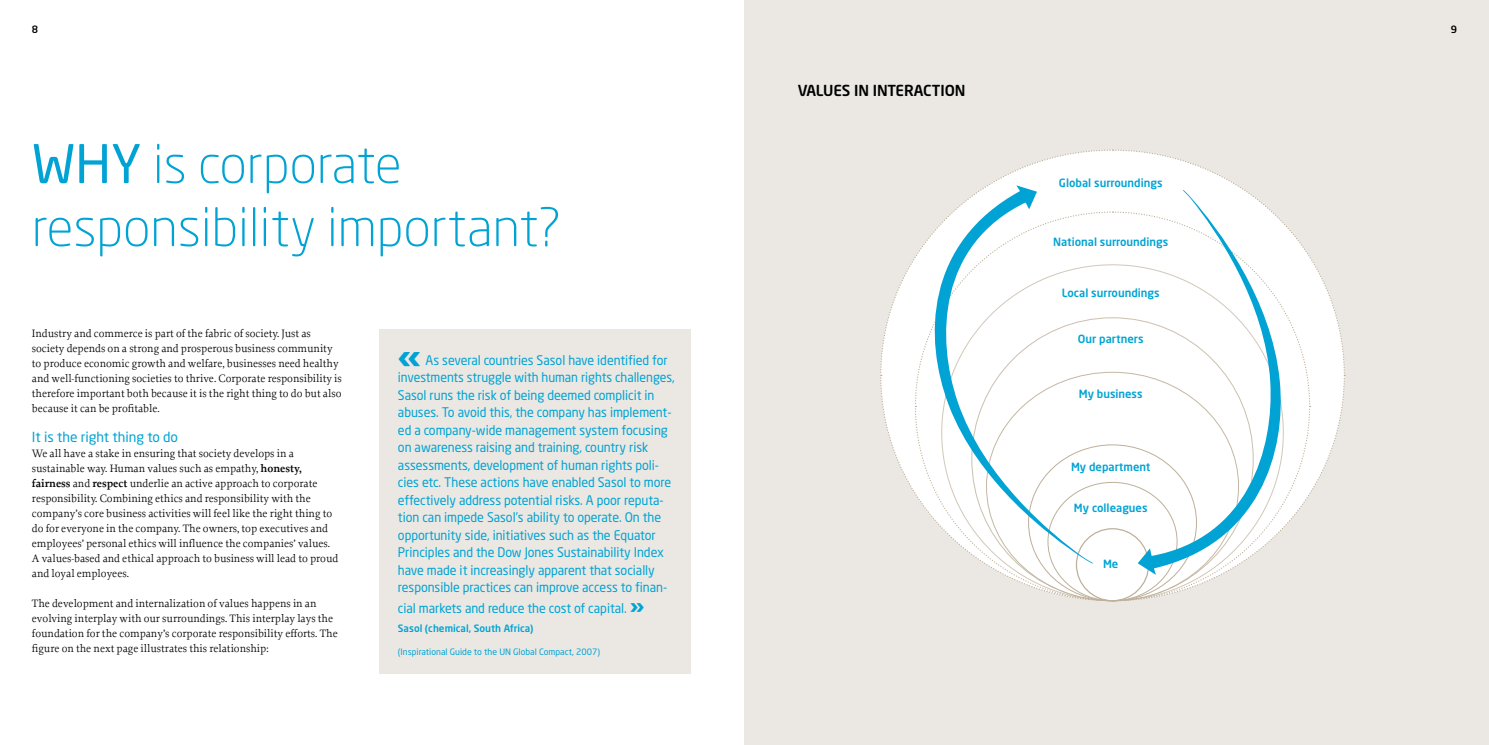
<style>
.page{position:relative;width:1489px;height:745px;background:#fff}
.page>*{position:absolute;margin:0;border:0;box-sizing:border-box;transform-origin:0 0}
.t1{font:300 52.5px/63px "Neo Sans";color:#00a3d4}
.t2{font:900 30.75px "Neo Sans";color:#00a3d4}
.t3{font:500 15px "Neo Sans";letter-spacing:-.005em;color:#000}
.t4{font:13.75px "Neo Sans";letter-spacing:-.005em;color:#00a3d4}
.t5{font:13.12px/17.5px "Neo Sans";letter-spacing:-.005em;color:#00a3d4;scale:.95 1}
.t6{font:11.25px/15px "Proforma";letter-spacing:-.005em;color:#000}
.t7{font:500 11.25px "Neo Sans";color:#00a3d4}
.t8{font:500 10px "Neo Sans";color:#00a3d4}
.t9{font:500 10px "Neo Sans";color:#000}
.t10{font:8.75px "Neo Sans";color:#00a3d4}
.s1{font-weight:400}
.s2{font-weight:600}
.s3{font-weight:900;font-size:18.88px}
</style>
<div class="page">
<div style="left:744px;top:0;width:744px;height:744px;background:#ebe8e3"></div>
<div style="left:379px;top:329px;width:312px;height:344px;background:#ebe8e3"></div>
<svg style="left:1310px;top:375px;width:35px;height:119px"></svg>
<svg style="left:1112px;top:149px;width:233px;height:225px"></svg>
<svg style="left:880px;top:149px;width:231px;height:226px"></svg>
<svg style="left:880px;top:376px;width:34px;height:115px"></svg>
<svg style="left:914px;top:211px;width:396px;height:390px"></svg>
<div style="left:941px;top:264px;width:342px;height:336px;background:#fff;border-radius:50%"></div>
<svg style="left:923px;top:185px;width:170px;height:378px"></svg>
<svg style="left:1137px;top:189px;width:149px;height:385px"></svg>
<p class="t9" style="left:32px;top:23px;width:8px">8</p>
<p class="t9" style="left:1450px;top:23px;width:8px">9</p>
<h1 class="t1" style="left:32px;top:132px;width:530px"><span class="s1">WHY</span> is corporate responsibility important?</h1>
<p class="t6" style="left:32px;top:325px;width:311px">Industry and commerce is part of the fabric of society. Just as society depends on a strong and prosperous business community to produce economic growth and welfare, businesses need healthy and well-functioning societies to thrive. Corporate responsibility is therefore important both because it is the right thing to do but also because it can be profitable.</p>
<p class="t4" style="left:32px;top:428px;width:148px">It is the right thing to do</p>
<p class="t6" style="left:32px;top:445px;width:308px">We all have a stake in ensuring that society develops in a sustainable way. Human values such as empathy, <span class="s2">honesty, fairness</span> and <span class="s2">respect</span> underlie an active approach to corporate responsibility. Combining ethics and responsibility with the company’s core business activities will feel like the right thing to do for everyone in the company. The owners, top executives and employees’ personal ethics will influence the companies’ values.<br>A values-based and ethical approach to business will lead to proud and loyal employees.</p>
<p class="t6" style="left:32px;top:595px;width:307px">The development and internalization of values happens in an evolving interplay with our surroundings. This interplay lays the foundation for the company’s corporate responsibility efforts. The figure on the next page illustrates this relationship:</p>
<h2 class="t2" style="left:398px;top:336px;width:24px">«</h2>
<p class="t5" style="left:398px;top:351px;width:293px;text-indent:28px">As several countries Sasol have identified for investments struggle with human rights challenges, Sasol runs the risk of being deemed complicit in abuses. To avoid this, the company has implement&shy;ed a company-wide management system focusing on awareness raising and training, country risk assessments, development of human rights poli&shy;cies etc. These actions have enabled Sasol to more effectively address potential risks. A poor reputa&shy;tion can impede Sasol’s ability to operate. On the opportunity side, initiatives such as the Equator Principles and the Dow Jones Sustainability Index have made it increasingly apparent that socially responsible practices can improve access to finan-</p>
<p class="t5" style="left:398px;top:598px;width:261px">cial markets and reduce the cost of capital. <span class="s3">»</span></p>
<p class="t8" style="left:398px;top:621px;width:137px">Sasol (chemical, South Africa)</p>
<p class="t10" style="left:398px;top:645px;width:203px">(Inspirational Guide to the UN Global Compact, 2007)</p>
<h3 class="t3" style="left:797px;top:81px;width:169px">VALUES IN INTERACTION</h3>
<p class="t7" style="left:1058px;top:175px;width:105px">Global surroundings</p>
<p class="t7" style="left:1053px;top:234px;width:116px">National surroundings</p>
<p class="t7" style="left:1061px;top:286px;width:99px">Local surroundings</p>
<p class="t7" style="left:1077px;top:331px;width:67px">Our partners</p>
<p class="t7" style="left:1078px;top:386px;width:65px">My business</p>
<p class="t7" style="left:1070px;top:459px;width:81px">My department</p>
<p class="t7" style="left:1073px;top:500px;width:75px">My colleagues</p>
<p class="t7" style="left:1102px;top:556px;width:17px">Me</p>
</div>
